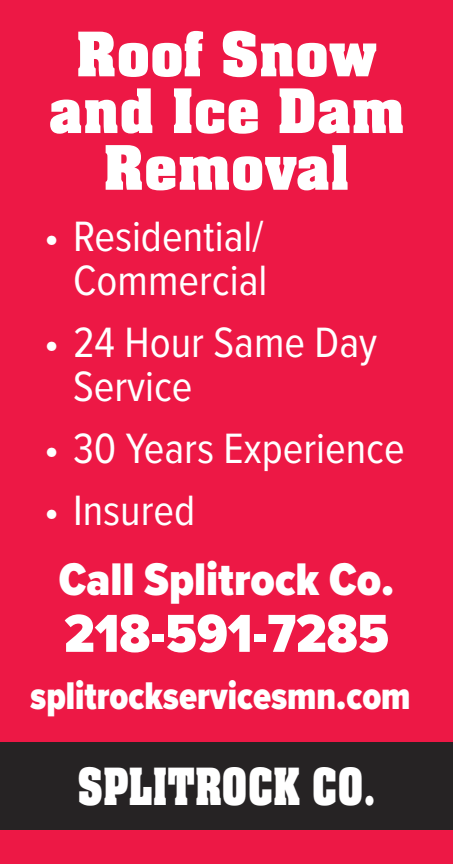
<style>
.page{position:relative;width:453px;height:864px;background:#ed1845}
.page>*{position:absolute;margin:0;border:0;box-sizing:border-box;transform-origin:0 0}
.t1{font:700 66.8px/56.8px "Neue Aachen Pro";color:#fff;text-align:center}
.t2{font:700 56px "Neue Aachen Pro";color:#fff;scale:.8 1}
.t3{font:900 55.6px "Proxima Nova Cond";color:#fff}
.t4{font:900 47.6px "Proxima Nova Cond";color:#fff}
.t5{font:44px/44px "Proxima Nova Cond";color:#fff;text-align:right}
.t6{font:900 40px "Proxima Nova Cond";color:#fff;scale:.92 1}
</style>
<div class="page">
<div style="left:0;top:742px;width:453px;height:87px;background:#262324"></div>
<h1 class="t1" style="left:48px;top:28px;width:358px">Roof Snow and Ice Dam<br>Removal</h1>
<p class="t5" style="left:44px;top:213px;width:225px">• Residential/<br>Commercial</p>
<p class="t5" style="left:73px;top:319px;width:305px;text-align:left;text-indent:-29px">• 24 Hour Same Day<br>Service</p>
<p class="t5" style="left:44px;top:425px;width:362px">• 30 Years Experience</p>
<p class="t5" style="left:44px;top:487px;width:153px">• Insured</p>
<p class="t4" style="left:59px;top:544px;width:337px">Call Splitrock Co.</p>
<p class="t3" style="left:64px;top:592px;width:326px">218-591-7285</p>
<p class="t6" style="left:30px;top:666px;width:415px">splitrockservicesmn.com</p>
<p class="t2" style="left:77px;top:755px;width:375px">SPLITROCK CO.</p>
</div>
